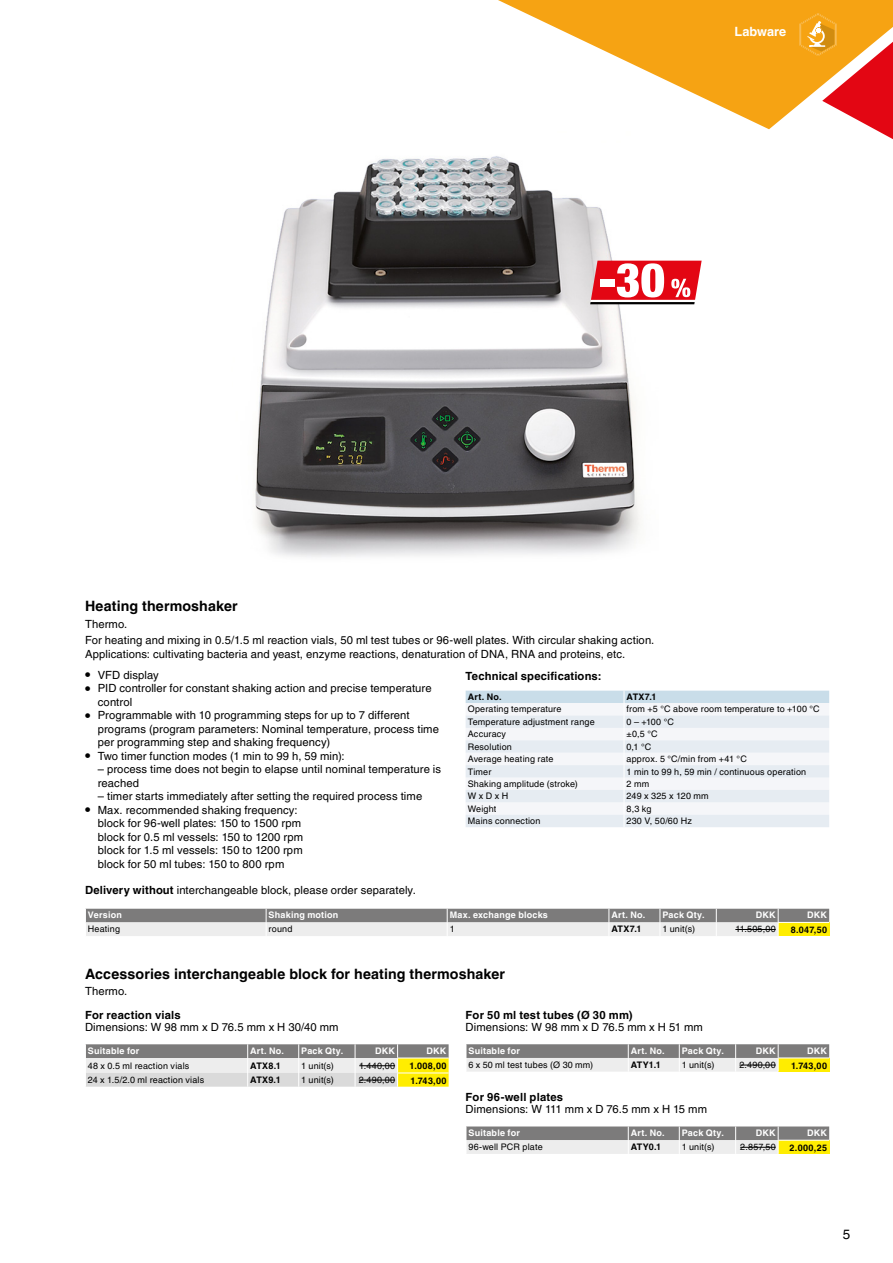
<style>
.page{position:relative;width:893px;height:1263px;background:#fff}
.page>*{position:absolute;margin:0;border:0;box-sizing:border-box;transform-origin:0 0}
.DE_Produktbezeichnun{font:700 14.25px "Helvetica LT Pro";letter-spacing:.01em;color:#000}
.t1{font:13.5px "Helvetica LT Pro";color:#000}
.t2{font:700 12.75px "Helvetica LT Pro";color:#fff}
.DE_00_Basisformat{font:11.25px/13.5px "Helvetica LT Pro";letter-spacing:.01em;color:#000}
.DE_Produktbezeichnun-2{font:700 11.25px "Helvetica LT Pro";letter-spacing:.015em;color:#000}
.DE_LH_Textheader{font:700 11.25px "Helvetica LT Pro";letter-spacing:.01em;color:#000}
.TabKoerperLinks{font:9px "Helvetica LT Pro";letter-spacing:.02em;color:#000}
.TabKopfLinksWeiß{font:700 9px "Helvetica LT Pro";letter-spacing:.025em;color:#fff}
.TabStreichpreis{font:9px "Helvetica LT Pro";letter-spacing:.03em;color:#000}
.TabSonderpreis{font:700 9px "Helvetica LT Pro";letter-spacing:.04em;color:#000}
.TabBestNr{font:700 9px "Helvetica LT Pro";letter-spacing:.015em;color:#000}
.TabKopfRechtsWeiß{font:700 9px "Helvetica LT Pro";letter-spacing:.025em;color:#fff}
.TabKopfLinks{font:700 9px "Helvetica LT Pro";letter-spacing:.035em;color:#000}
.s1{font-size:15px}
.s2{font-weight:700}
</style>
<div class="page">
<svg style="left:498px;top:0;width:395px;height:129px;fill:#f6a313"></svg>
<svg style="left:799px;top:13px;width:94px;height:126px"></svg>
<img style="left:255px;top:156px;width:404px;height:401px">
<svg style="left:466px;top:691px;width:363px;height:136px"></svg>
<svg style="left:86px;top:909px;width:743px;height:27px;background:#b7b6ae"></svg>
<hr style="left:735px;top:929px;width:41px;height:1px;background:#000">
<svg style="left:85px;top:1044px;width:364px;height:43px;background:#c6c4af"></svg>
<hr style="left:359px;top:1065px;width:36px;height:1px;background:#000">
<hr style="left:359px;top:1080px;width:36px;height:1px;background:#000">
<svg style="left:466px;top:1044px;width:363px;height:28px;background:#b8b6a6"></svg>
<hr style="left:739px;top:1065px;width:37px;height:1px;background:#000">
<svg style="left:466px;top:1126px;width:363px;height:28px;background:#b8b7a7"></svg>
<hr style="left:740px;top:1147px;width:36px;height:1px;background:#000">
<hr style="left:591px;top:300px;width:104px;height:2px;background:#fff">
<hr style="left:590px;top:302px;width:105px;height:2px;background:#000">
<svg style="left:591px;top:261px;width:111px;height:39px"></svg>
<p class="t2" style="left:735px;top:24px;width:53px">Labware</p>
<p class="DE_Produktbezeichnun" style="left:85px;top:597px;width:154px">Heating thermoshaker</p>
<p class="DE_00_Basisformat" style="left:85px;top:617px;width:44px">Thermo.</p>
<p class="DE_00_Basisformat" style="left:85px;top:633px;width:571px">For heating and mixing in 0.5/1.5 ml reaction vials, 50 ml test tubes or 96-well plates. With circular shaking action.<br>Applications: cultivating bacteria and yeast, enzyme reactions, denaturation of DNA, RNA and proteins, etc.</p>
<p class="DE_00_Basisformat" style="left:85px;top:668px;width:75px"><span class="s1">•</span> VFD display</p>
<p class="DE_00_Basisformat" style="left:98px;top:682px;width:335px;text-indent:-13px"><span class="s1">•</span> PID controller for constant shaking action and precise temperature control</p>
<p class="DE_00_Basisformat" style="left:98px;top:709px;width:343px;text-indent:-13px"><span class="s1">•</span> Programmable with 10 programming steps for up to 7 different programs (program parameters: Nominal temperature, process time per programming step and shaking frequency)</p>
<p class="DE_00_Basisformat" style="left:85px;top:749px;width:261px"><span class="s1">•</span> Two timer function modes (1 min to 99 h, 59 min):</p>
<p class="DE_00_Basisformat" style="left:98px;top:763px;width:345px">– process time does not begin to elapse until nominal temperature is reached</p>
<p class="DE_00_Basisformat" style="left:98px;top:790px;width:326px">– timer starts immediately after setting the required process time</p>
<p class="DE_00_Basisformat" style="left:98px;top:803px;width:207px;text-indent:-13px"><span class="s1">•</span> Max. recommended shaking frequency: block for 96-well plates: 150 to 1500 rpm block for 0.5 ml vessels: 150 to 1200 rpm block for 1.5 ml vessels: 150 to 1200 rpm block for 50 ml tubes: 150 to 800 rpm</p>
<p class="DE_LH_Textheader" style="left:466px;top:669px;width:137px">Technical specifications:</p>
<p class="TabKopfLinks" style="left:468px;top:691px;width:35px">Art. No.</p>
<p class="TabKopfLinks" style="left:626px;top:691px;width:32px">ATX7.1</p>
<p class="TabKoerperLinks" style="left:468px;top:704px;width:95px">Operating temperature</p>
<p class="TabKoerperLinks" style="left:626px;top:704px;width:195px">from +5 °C above room temperature to +100 °C</p>
<p class="TabKoerperLinks" style="left:468px;top:716px;width:128px">Temperature adjustment range</p>
<p class="TabKoerperLinks" style="left:626px;top:716px;width:49px">0 – +100 °C</p>
<p class="TabKoerperLinks" style="left:468px;top:729px;width:40px">Accuracy</p>
<p class="TabKoerperLinks" style="left:626px;top:729px;width:33px">±0,5 °C</p>
<p class="TabKoerperLinks" style="left:468px;top:741px;width:46px">Resolution</p>
<p class="TabKoerperLinks" style="left:626px;top:741px;width:26px">0,1 °C</p>
<p class="TabKoerperLinks" style="left:468px;top:754px;width:87px">Average heating rate</p>
<p class="TabKoerperLinks" style="left:626px;top:754px;width:122px">approx. 5 °C/min from +41 °C</p>
<p class="TabKoerperLinks" style="left:468px;top:766px;width:25px">Timer</p>
<p class="TabKoerperLinks" style="left:626px;top:766px;width:181px">1 min to 99 h, 59 min / continuous operation</p>
<p class="TabKoerperLinks" style="left:468px;top:779px;width:112px">Shaking amplitude (stroke)</p>
<p class="TabKoerperLinks" style="left:626px;top:779px;width:24px">2 mm</p>
<p class="TabKoerperLinks" style="left:468px;top:791px;width:42px">W x D x H</p>
<p class="TabKoerperLinks" style="left:626px;top:791px;width:84px">249 x 325 x 120 mm</p>
<p class="TabKoerperLinks" style="left:468px;top:803px;width:30px">Weight</p>
<p class="TabKoerperLinks" style="left:626px;top:803px;width:26px">8,3 kg</p>
<p class="TabKoerperLinks" style="left:468px;top:816px;width:74px">Mains connection</p>
<p class="TabKoerperLinks" style="left:626px;top:816px;width:67px">230 V, 50/60 Hz</p>
<p class="DE_00_Basisformat" style="left:85px;top:883px;width:332px"><span class="s2">Delivery without</span> interchangeable block, please order separately.</p>
<p class="TabKopfLinksWeiß" style="left:88px;top:909px;width:35px">Version</p>
<p class="TabKopfLinksWeiß" style="left:269px;top:909px;width:71px">Shaking motion</p>
<p class="TabKopfLinksWeiß" style="left:450px;top:909px;width:100px">Max. exchange blocks</p>
<p class="TabKopfLinksWeiß" style="left:611px;top:909px;width:35px">Art. No.</p>
<p class="TabKopfLinksWeiß" style="left:662px;top:909px;width:44px">Pack Qty.</p>
<p class="TabKopfRechtsWeiß" style="left:756px;top:909px;width:21px">DKK</p>
<p class="TabKopfRechtsWeiß" style="left:807px;top:909px;width:21px">DKK</p>
<p class="TabKoerperLinks" style="left:88px;top:924px;width:34px">Heating</p>
<p class="TabKoerperLinks" style="left:269px;top:924px;width:25px">round</p>
<p class="TabKoerperLinks" style="left:450px;top:924px;width:7px">1</p>
<p class="TabBestNr" style="left:611px;top:924px;width:32px">ATX7.1</p>
<p class="TabKoerperLinks" style="left:662px;top:924px;width:34px">1 unit(s)</p>
<p class="TabStreichpreis" style="left:735px;top:924px;width:42px">11.505,00</p>
<p class="TabSonderpreis" style="left:791px;top:924px;width:38px">8.047,50</p>
<p class="DE_Produktbezeichnun" style="left:85px;top:965px;width:422px">Accessories interchangeable block for heating thermoshaker</p>
<p class="DE_00_Basisformat" style="left:85px;top:984px;width:44px">Thermo.</p>
<p class="DE_Produktbezeichnun-2" style="left:85px;top:1008px;width:97px">For reaction vials</p>
<p class="DE_00_Basisformat" style="left:85px;top:1020px;width:255px">Dimensions: W 98 mm x D 76.5 mm x H 30/40 mm</p>
<p class="TabKopfLinksWeiß" style="left:88px;top:1045px;width:53px">Suitable for</p>
<p class="TabKopfLinksWeiß" style="left:250px;top:1045px;width:35px">Art. No.</p>
<p class="TabKopfLinksWeiß" style="left:301px;top:1045px;width:44px">Pack Qty.</p>
<p class="TabKopfRechtsWeiß" style="left:375px;top:1045px;width:21px">DKK</p>
<p class="TabKopfRechtsWeiß" style="left:426px;top:1045px;width:21px">DKK</p>
<p class="TabKoerperLinks" style="left:88px;top:1060px;width:103px">48 x 0.5 ml reaction vials</p>
<p class="TabBestNr" style="left:250px;top:1060px;width:32px">ATX8.1</p>
<p class="TabKoerperLinks" style="left:301px;top:1060px;width:34px">1 unit(s)</p>
<p class="TabStreichpreis" style="left:359px;top:1060px;width:37px">1.440,00</p>
<p class="TabSonderpreis" style="left:410px;top:1060px;width:38px">1.008,00</p>
<p class="TabKoerperLinks" style="left:88px;top:1075px;width:118px">24 x 1.5/2.0 ml reaction vials</p>
<p class="TabBestNr" style="left:250px;top:1074px;width:32px">ATX9.1</p>
<p class="TabKoerperLinks" style="left:301px;top:1075px;width:34px">1 unit(s)</p>
<p class="TabStreichpreis" style="left:359px;top:1075px;width:38px">2.490,00</p>
<p class="TabSonderpreis" style="left:410px;top:1075px;width:38px">1.743,00</p>
<p class="DE_Produktbezeichnun-2" style="left:466px;top:1008px;width:168px">For 50 ml test tubes (Ø 30 mm)</p>
<p class="DE_00_Basisformat" style="left:466px;top:1020px;width:239px">Dimensions: W 98 mm x D 76.5 mm x H 51 mm</p>
<p class="TabKopfLinksWeiß" style="left:468px;top:1045px;width:53px">Suitable for</p>
<p class="TabKopfLinksWeiß" style="left:631px;top:1045px;width:35px">Art. No.</p>
<p class="TabKopfLinksWeiß" style="left:682px;top:1045px;width:44px">Pack Qty.</p>
<p class="TabKopfRechtsWeiß" style="left:756px;top:1045px;width:21px">DKK</p>
<p class="TabKopfRechtsWeiß" style="left:807px;top:1045px;width:21px">DKK</p>
<p class="TabKoerperLinks" style="left:468px;top:1060px;width:126px">6 x 50 ml test tubes (Ø 30 mm)</p>
<p class="TabBestNr" style="left:631px;top:1059px;width:32px">ATY1.1</p>
<p class="TabKoerperLinks" style="left:682px;top:1060px;width:34px">1 unit(s)</p>
<p class="TabStreichpreis" style="left:739px;top:1060px;width:38px">2.490,00</p>
<p class="TabSonderpreis" style="left:791px;top:1060px;width:38px">1.743,00</p>
<p class="DE_Produktbezeichnun-2" style="left:466px;top:1090px;width:99px">For 96-well plates</p>
<p class="DE_00_Basisformat" style="left:466px;top:1102px;width:243px">Dimensions: W 111 mm x D 76.5 mm x H 15 mm</p>
<p class="TabKopfLinksWeiß" style="left:468px;top:1127px;width:53px">Suitable for</p>
<p class="TabKopfLinksWeiß" style="left:631px;top:1127px;width:35px">Art. No.</p>
<p class="TabKopfLinksWeiß" style="left:682px;top:1127px;width:44px">Pack Qty.</p>
<p class="TabKopfRechtsWeiß" style="left:756px;top:1127px;width:21px">DKK</p>
<p class="TabKopfRechtsWeiß" style="left:807px;top:1127px;width:21px">DKK</p>
<p class="TabKoerperLinks" style="left:468px;top:1142px;width:76px">96-well PCR plate</p>
<p class="TabBestNr" style="left:631px;top:1141px;width:32px">ATY0.1</p>
<p class="TabKoerperLinks" style="left:682px;top:1142px;width:34px">1 unit(s)</p>
<p class="TabStreichpreis" style="left:740px;top:1142px;width:37px">2.857,50</p>
<p class="TabSonderpreis" style="left:789px;top:1142px;width:39px">2.000,25</p>
<p class="t1" style="left:843px;top:1226px;width:9px">5</p>
</div>
